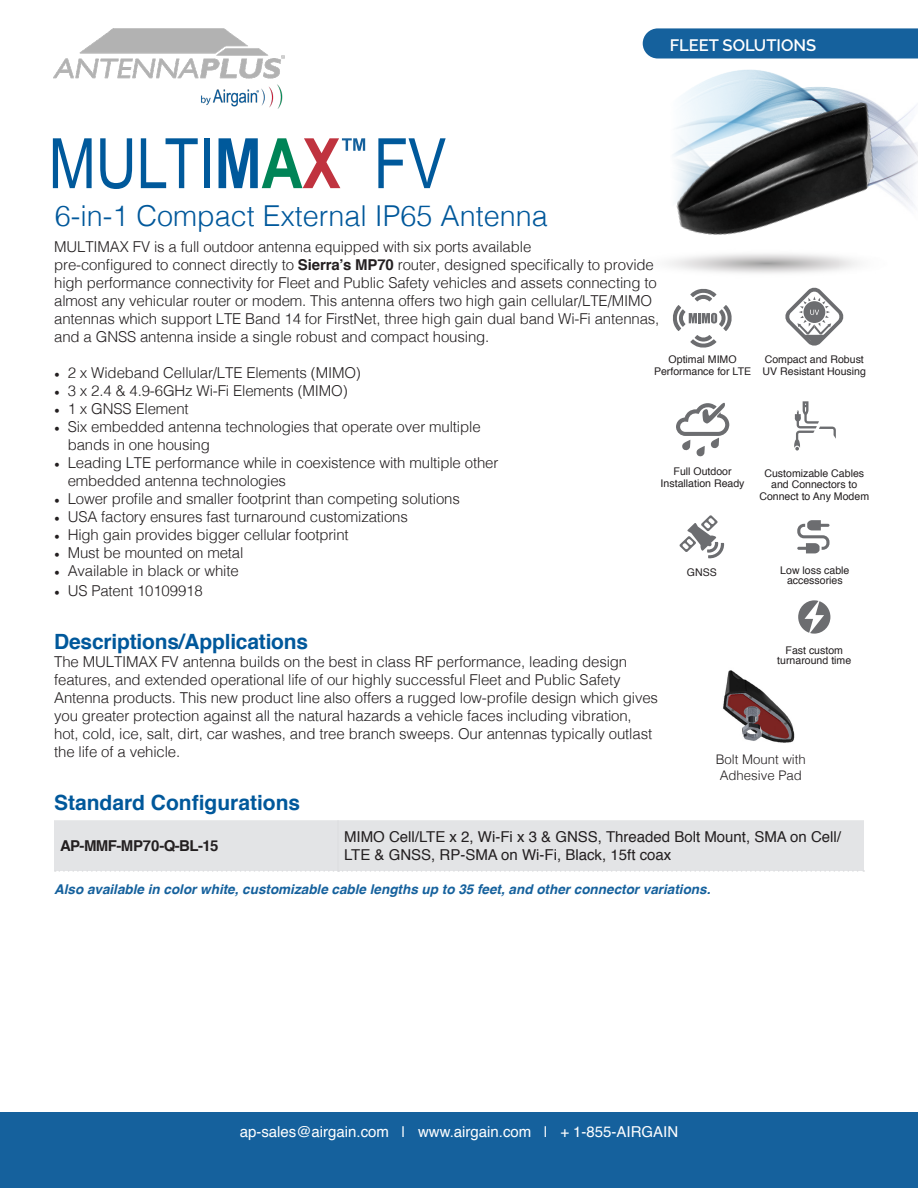
<style>
.page{position:relative;width:918px;height:1188px;background:#fff}
.page>*{position:absolute;margin:0;border:0;box-sizing:border-box;transform-origin:0 0}
.t1{font:300 28.8px "Helvetica";color:#00589b}
.t2{font:700 21px "Helvetica";letter-spacing:-.01em;color:#00589b}
.t3{font:600 16.5px "Raleway";color:#fff}
.t4{font:300 15px/18px "Helvetica";letter-spacing:-.01em;color:#231f20}
.t5{font:15px/18px "Helvetica";color:#231f20}
.t6{font:15px "Helvetica";color:#fff}
.t7{font:700 15px "Helvetica";letter-spacing:-.04em;color:#231f20}
.t8{font:italic 700 13.5px "Helvetica";color:#15619d}
.t9{font:300 13.2px/15.9px "Helvetica";color:#231f20;text-align:center}
.t10{font:10.5px/9.9px "Helvetica";color:#231f20;text-align:center}
.s1{font-weight:700}
.s2{font-family:"Minion Pro";font-weight:400}
</style>
<div class="page">
<svg style="left:643px;top:28px;width:275px;height:31px;background:#1e67a0"></svg>
<div style="left:0;top:1112px;width:918px;height:76px;background:#15619d"></div>
<img style="left:54px;top:28px;width:230px;height:81px">
<img style="left:681px;top:106px;width:237px;height:168px">
<img style="left:723px;top:670px;width:72px;height:73px">
<img style="left:668px;top:69px;width:222px;height:199px">
<svg style="left:676px;top:403px;width:53px;height:53px"></svg>
<svg style="left:673px;top:288px;width:59px;height:60px"></svg>
<svg style="left:797px;top:520px;width:33px;height:33px"></svg>
<svg style="left:785px;top:287px;width:59px;height:59px"></svg>
<svg style="left:794px;top:401px;width:42px;height:50px"></svg>
<svg style="left:679px;top:515px;width:45px;height:44px"></svg>
<svg style="left:798px;top:600px;width:32px;height:34px"></svg>
<div style="left:54px;top:820px;width:810px;height:52px;background:#e3e4e6"></div>
<svg style="left:378px;top:138px;width:68px;height:50px"></svg>
<svg style="left:53px;top:138px;width:39px;height:50px"></svg>
<svg style="left:100px;top:138px;width:32px;height:51px"></svg>
<svg style="left:141px;top:138px;width:57px;height:50px"></svg>
<div style="left:204px;top:138px;width:6px;height:50px;background:#00599b"></div>
<svg style="left:219px;top:138px;width:146px;height:50px"></svg>
<p class="t1" style="left:55px;top:191px;width:494px">6-in-1 Compact External IP65 Antenna</p>
<p class="t3" style="left:670px;top:36px;width:148px">FLEET SOLUTIONS</p>
<p class="t4" style="left:54px;top:237px;width:479px">MULTIMAX FV is a full outdoor antenna equipped with six ports available</p>
<p class="t4" style="left:54px;top:255px;width:607px">pre-configured to connect directly to <span class="s1">Sierra’s MP70</span> router, designed specifically to provide high performance connectivity for Fleet and Public Safety vehicles and assets connecting to almost any vehicular router or modem. This antenna offers two high gain cellular/LTE/MIMO antennas which support LTE Band 14 for FirstNet, three high gain dual band Wi-Fi antennas, and a GNSS antenna inside a single robust and compact housing.</p>
<p class="t4" style="left:54px;top:363px;width:308px"><span class="s2">•</span> 2 x Wideband Cellular/LTE Elements (MIMO)</p>
<p class="t4" style="left:54px;top:381px;width:295px"><span class="s2">•</span> 3 x 2.4 &amp; 4.9-6GHz Wi-Fi Elements (MIMO)</p>
<p class="t4" style="left:54px;top:399px;width:136px"><span class="s2">•</span> 1 x GNSS Element</p>
<p class="t4" style="left:54px;top:417px;width:428px"><span class="s2">•</span> Six embedded antenna technologies that operate over multiple</p>
<p class="t4" style="left:68px;top:435px;width:144px">bands in one housing</p>
<p class="t4" style="left:54px;top:453px;width:446px"><span class="s2">•</span> Leading LTE performance while in coexistence with multiple other</p>
<p class="t4" style="left:68px;top:471px;width:220px">embedded antenna technologies</p>
<p class="t4" style="left:54px;top:489px;width:407px"><span class="s2">•</span> Lower profile and smaller footprint than competing solutions</p>
<p class="t4" style="left:54px;top:507px;width:355px"><span class="s2">•</span> USA factory ensures fast turnaround customizations</p>
<p class="t4" style="left:54px;top:525px;width:296px"><span class="s2">•</span> High gain provides bigger cellular footprint</p>
<p class="t4" style="left:54px;top:543px;width:191px"><span class="s2">•</span> Must be mounted on metal</p>
<p class="t4" style="left:54px;top:561px;width:186px"><span class="s2">•</span> Available in black or white</p>
<p class="t4" style="left:54px;top:580px;width:150px"><span class="s2">•</span> US Patent 10109918</p>
<p class="t2" style="left:54px;top:625px;width:256px">Descriptions/Applications</p>
<p class="t4" style="left:54px;top:652px;width:605px">The MULTIMAX FV antenna builds on the best in class RF performance, leading design features, and extended operational life of our highly successful Fleet and Public Safety Antenna products. This new product line also offers a rugged low-profile design which gives you greater protection against all the natural hazards a vehicle faces including vibration, hot, cold, ice, salt, dirt, car washes, and tree branch sweeps. Our antennas typically outlast the life of a vehicle.</p>
<p class="t10" style="left:669px;top:355px;width:70px">Optimal MIMO</p>
<p class="t10" style="left:654px;top:367px;width:99px">Performance for LTE</p>
<p class="t10" style="left:765px;top:355px;width:101px">Compact and Robust</p>
<p class="t10" style="left:763px;top:367px;width:105px">UV Resistant Housing</p>
<p class="t10" style="left:674px;top:466px;width:60px">Full Outdoor</p>
<p class="t10" style="left:661px;top:478px;width:85px">Installation Ready</p>
<p class="t10" style="left:764px;top:468px;width:101px">Customizable Cables</p>
<p class="t10" style="left:771px;top:480px;width:88px">and Connectors to</p>
<p class="t10" style="left:759px;top:492px;width:111px">Connect to Any Modem</p>
<p class="t10" style="left:780px;top:566px;width:71px">Low loss cable accessories</p>
<p class="t10" style="left:687px;top:567px;width:31px">GNSS</p>
<p class="t10" style="left:777px;top:646px;width:75px">Fast custom turnaround time</p>
<p class="t9" style="left:716px;top:750px;width:92px">Bolt Mount with<br>Adhesive Pad</p>
<p class="t2" style="left:54px;top:786px;width:248px">Standard Configurations</p>
<p class="t7" style="left:60px;top:834px;width:160px">AP-MMF-MP70-Q-BL-15</p>
<p class="t5" style="left:344px;top:828px;width:499px">MIMO Cell/LTE x 2, Wi-Fi x 3 &amp; GNSS, Threaded Bolt Mount, SMA on Cell/<br>LTE &amp; GNSS, RP-SMA on Wi-Fi, Black, 15ft coax</p>
<p class="t8" style="left:54px;top:878px;width:658px">Also available in color white, customizable cable lengths up to 35 feet, and other connector variations.</p>
<p class="t6" style="left:240px;top:1120px;width:440px">ap-sales@airgain.com | www.airgain.com | + 1-855-AIRGAIN</p>
</div>
